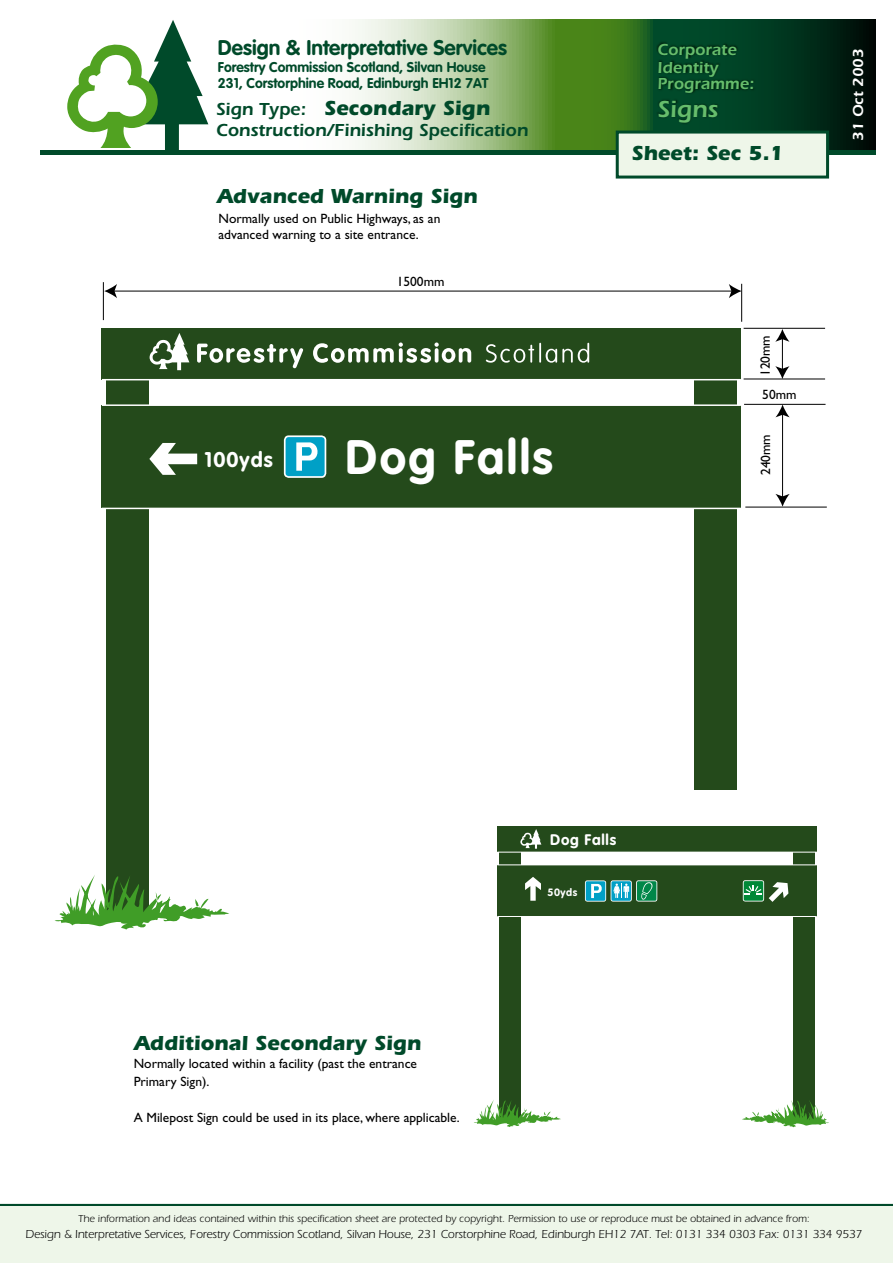
<style>
.page{position:relative;width:893px;height:1263px;background:#fff}
.page>*{position:absolute;margin:0;border:0;box-sizing:border-box;transform-origin:0 0}
.t1{font:700 47.7px "VAG Rounded";letter-spacing:.05em;color:#fff}
.t2{font:600 24px "Itc Eras";color:#66bd6c}
.t3{font:700 21px "Itc Eras";color:#004a2a}
.t4{font:700 21px "VAG Rounded";color:#004a2a}
.t5{font:700 21px "VAG Rounded";letter-spacing:.05em;color:#fff}
.t6{font:600 18px "Itc Eras";color:#004a2a}
.t7{font:600 16.5px/18px "Itc Eras";color:#66bd6c}
.t8{font:700 15.15px "VAG Rounded";letter-spacing:.05em;color:#fff}
.t9{font:600 15px "Itc Eras";color:#fff}
.t10{font:700 13.95px/16.5px "VAG Rounded";color:#004a2a}
.t11{font:13.5px/18px "Gill Sans";color:#000}
.t12{font:12px "Itc Eras";letter-spacing:-.01em;color:#000}
.t13{font:10.5px "Itc Eras";color:#000}
.t14{font:700 10.5px "VAG Rounded";letter-spacing:.05em;color:#fff}
.s1{font-weight:600;font-size:18px}
</style>
<div class="page">
<svg style="left:40px;top:19px;width:835px;height:132px"></svg>
<img style="left:656px;top:39px;width:107px;height:87px">
<hr style="left:40px;top:151px;width:835px;height:4px;background:#004a2a">
<div style="left:616px;top:131px;width:213px;height:48px;background:#eef6e9;border:3px solid #004a2a"></div>
<hr style="left:0;top:1204px;width:893px;height:4px;background:#004a2a">
<div style="left:0;top:1206px;width:893px;height:57px;background:#eef6e9"></div>
<svg style="left:67px;top:20px;width:141px;height:131px"></svg>
<hr style="left:782px;top:409px;width:1px;height:89px;background:#000">
<svg style="left:776px;top:405px;width:14px;height:12px"></svg>
<svg style="left:775px;top:494px;width:15px;height:13px"></svg>
<hr style="left:744px;top:404px;width:81px;height:1px;background:#000">
<hr style="left:745px;top:507px;width:82px;height:1px;background:#000">
<hr style="left:744px;top:379px;width:81px;height:1px;background:#000">
<hr style="left:744px;top:328px;width:81px;height:1px;background:#000">
<hr style="left:782px;top:333px;width:1px;height:38px;background:#000">
<svg style="left:775px;top:329px;width:14px;height:13px"></svg>
<svg style="left:775px;top:366px;width:14px;height:13px"></svg>
<hr style="left:741px;top:284px;width:1px;height:38px;background:#000">
<hr style="left:108px;top:291px;width:625px;height:1px;background:#000">
<svg style="left:104px;top:284px;width:13px;height:14px"></svg>
<svg style="left:729px;top:284px;width:13px;height:14px"></svg>
<hr style="left:103px;top:282px;width:1px;height:38px;background:#000">
<div style="left:102px;top:328px;width:639px;height:51px;background:#244a1b"></div>
<div style="left:106px;top:329px;width:42px;height:586px;background:#244a1b"></div>
<div style="left:694px;top:329px;width:42px;height:587px;background:#244a1b"></div>
<div style="left:102px;top:406px;width:639px;height:102px;background:#244a1b"></div>
<hr style="left:102px;top:379px;width:639px;height:1px;background:#fff">
<hr style="left:102px;top:404px;width:639px;height:2px;background:#fff">
<hr style="left:102px;top:508px;width:639px;height:1px;background:#fff">
<svg style="left:284px;top:435px;width:42px;height:43px;background:#53bcd4"></svg>
<svg style="left:55px;top:874px;width:174px;height:55px"></svg>
<svg style="left:149px;top:443px;width:48px;height:32px"></svg>
<div style="left:570px;top:790px;width:232px;height:273px;background:#fff"></div>
<div style="left:497px;top:826px;width:320px;height:26px;background:#244a1b"></div>
<div style="left:500px;top:827px;width:21px;height:293px;background:#244a1b"></div>
<div style="left:794px;top:827px;width:21px;height:293px;background:#244a1b"></div>
<div style="left:497px;top:865px;width:320px;height:51px;background:#244a1b"></div>
<hr style="left:497px;top:852px;width:320px;height:1px;background:#fff">
<hr style="left:497px;top:864px;width:320px;height:1px;background:#fff">
<hr style="left:497px;top:916px;width:320px;height:1px;background:#fff">
<svg style="left:474px;top:1099px;width:87px;height:28px"></svg>
<svg style="left:742px;top:1100px;width:87px;height:27px"></svg>
<svg style="left:520px;top:829px;width:21px;height:20px"></svg>
<svg style="left:525px;top:877px;width:16px;height:24px"></svg>
<svg style="left:585px;top:880px;width:203px;height:22px"></svg>
<svg style="left:150px;top:333px;width:39px;height:37px"></svg>
<svg style="left:197px;top:344px;width:106px;height:24px"></svg>
<svg style="left:313px;top:342px;width:158px;height:21px"></svg>
<svg style="left:486px;top:344px;width:48px;height:19px"></svg>
<hr style="left:539px;top:343px;width:2px;height:20px;background:#fff">
<svg style="left:546px;top:343px;width:43px;height:20px"></svg>
<h3 class="t4" style="left:218px;top:35px;width:291px">Design &amp; Interpretative Services</h3>
<p class="t10" style="left:218px;top:58px;width:272px">Forestry Commission Scotland, Silvan House<br>231, Corstorphine Road, Edinburgh EH12 7AT</p>
<h3 class="t3" style="left:216px;top:95px;width:275px"><span class="s1">Sign Type:</span> Secondary Sign</h3>
<h3 class="t6" style="left:216px;top:119px;width:314px">Construction/Finishing Specification</h3>
<h3 class="t3" style="left:217px;top:183px;width:262px">Advanced Warning Sign</h3>
<p class="t11" style="left:219px;top:210px;width:223px;line-height:16.5px">Normally used on Public Highways, as an advanced warning to a site entrance.</p>
<h3 class="t5" style="left:205px;top:447px;width:70px">100yds</h3>
<p class="t11" style="left:397px;top:273px;width:49px">1500mm</p>
<h1 class="t1" style="left:346px;top:429px;width:209px">Dog Falls</h1>
<p class="t7" style="left:658px;top:41px;width:81px">Corporate<br>Identity</p>
<p class="t7" style="left:658px;top:75px;width:98px">Programme:</p>
<h2 class="t2" style="left:658px;top:95px;width:62px">Signs</h2>
<h3 class="t3" style="left:631px;top:141px;width:154px">Sheet: Sec 5.1</h3>
<p class="t9" style="left:849px;top:141px;width:93px;rotate:-90deg">31 Oct 2003</p>
<p class="t11" style="left:756px;top:376px;width:43px;rotate:-90deg">120mm</p>
<p class="t11" style="left:762px;top:386px;width:36px">50mm</p>
<p class="t11" style="left:756px;top:475px;width:43px;rotate:-90deg">240mm</p>
<h3 class="t3" style="left:134px;top:1031px;width:289px">Additional Secondary Sign</h3>
<p class="t11" style="left:134px;top:1055px;width:285px">Normally located within a facility (past the entrance<br>Primary Sign).</p>
<p class="t11" style="left:134px;top:1109px;width:328px">A Milepost Sign could be used in its place, where applicable.</p>
<p class="t8" style="left:550px;top:830px;width:67px">Dog Falls</p>
<p class="t14" style="left:547px;top:886px;width:31px">50yds</p>
<p class="t13" style="left:78px;top:1212px;width:733px">The information and ideas contained within this specification sheet are protected by copyright. Permission to use or reproduce must be obtained in advance from:</p>
<p class="t12" style="left:26px;top:1227px;width:838px">Design &amp; Interpretative Services, Forestry Commission Scotland, Silvan House, 231 Corstorphine Road, Edinburgh EH12 7AT. Tel: 0131 334 0303 Fax: 0131 334 9537</p>
</div>
